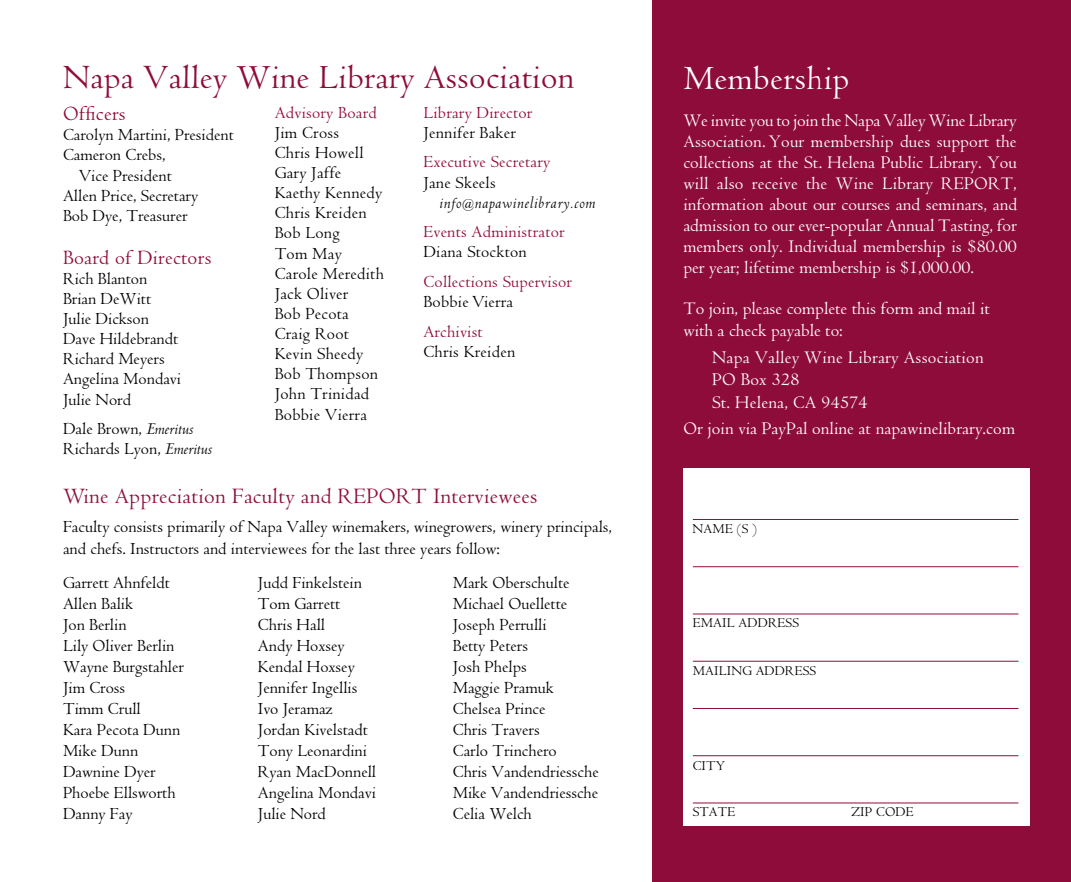
<style>
.page{position:relative;width:1071px;height:882px;background:#fff}
.page>*{position:absolute;margin:0;border:0;box-sizing:border-box;transform-origin:0 0}
.t1{font:35px "Centaur";letter-spacing:.01em;color:#8e0c3a}
.t2{font:35px "Centaur";letter-spacing:.015em;color:#fff}
.t3{font:22.75px "Centaur";letter-spacing:.015em;color:#8e0c3a}
.t4{font:21px "Centaur";letter-spacing:.015em;color:#8e0c3a}
.t5{font:18.38px/21px "Centaur";letter-spacing:.005em;color:#fff}
.t6{font:17.5px/21px "Centaur";color:#000}
.t7{font:17.5px "Centaur";letter-spacing:.015em;color:#8e0c3a}
.t8{font:italic 17.5px/20.1px "Centaur";letter-spacing:.04em;color:#000}
.t9{font:14px "Centaur";letter-spacing:.015em;color:#000}
.s1{font-style:italic}
.s2{font-style:normal}
.s3{font-style:normal;font-size:12.25px}
</style>
<div class="page">
<div style="left:653px;top:0;width:418px;height:882px;background:#8e0c3a"></div>
<div style="left:683px;top:469px;width:346px;height:357px;background:#fff"></div>
<hr style="left:693px;top:519px;width:325px;height:1px;background:#8e0c3a">
<hr style="left:693px;top:566px;width:325px;height:1px;background:#8e0c3a">
<hr style="left:693px;top:614px;width:325px;height:1px;background:#8e0c3a">
<hr style="left:693px;top:661px;width:325px;height:1px;background:#8e0c3a">
<hr style="left:693px;top:708px;width:325px;height:1px;background:#8e0c3a">
<hr style="left:693px;top:755px;width:325px;height:1px;background:#8e0c3a">
<hr style="left:693px;top:803px;width:325px;height:1px;background:#8e0c3a">
<h1 class="t1" style="left:63px;top:58px;width:513px">Napa Valley Wine Library Association</h1>
<p class="t4" style="left:63px;top:102px;width:64px">Officers</p>
<p class="t6" style="left:63px;top:125px;width:172px">Carolyn Martini, President</p>
<p class="t6" style="left:63px;top:145px;width:104px">Cameron Crebs,</p>
<p class="t6" style="left:79px;top:165px;width:95px">Vice President</p>
<p class="t6" style="left:63px;top:185px;width:137px">Allen Price, Secretary</p>
<p class="t6" style="left:63px;top:205px;width:126px">Bob Dye, Treasurer</p>
<p class="t4" style="left:63px;top:246px;width:150px">Board of Directors</p>
<p class="t6" style="left:63px;top:269px;width:120px;line-height:20.1px">Rich Blanton<br>Brian DeWitt<br>Julie Dickson<br>Dave Hildebrandt<br>Richard Meyers<br>Angelina Mondavi<br>Julie Nord</p>
<p class="t6" style="left:63px;top:419px;width:150px;line-height:20.1px">Dale Brown, <span class="s1">Emeritus<br></span>Richards Lyon, <span class="s1">Emeritus</span></p>
<p class="t7" style="left:275px;top:103px;width:104px">Advisory Board</p>
<p class="t6" style="left:275px;top:123px;width:111px;line-height:20.1px">Jim Cross<br>Chris Howell<br>Gary Jaffe<br>Kaethy Kennedy<br>Chris Kreiden<br>Bob Long<br>Tom May<br>Carole Meredith<br>Jack Oliver<br>Bob Pecota<br>Craig Root<br>Kevin Sheedy<br>Bob Thompson<br>John Trinidad<br>Bobbie Vierra</p>
<p class="t7" style="left:423px;top:103px;width:111px">Library Director</p>
<p class="t6" style="left:423px;top:122px;width:94px">Jennifer Baker</p>
<p class="t7" style="left:423px;top:152px;width:128px">Executive Secretary</p>
<p class="t8" style="left:439px;top:173px;width:158px;text-indent:-16px"><span class="s2">Jane Skeels </span>info<span class="s3">@</span>napawinelibrary.com</p>
<p class="t7" style="left:423px;top:222px;width:143px">Events Administrator</p>
<p class="t6" style="left:423px;top:242px;width:105px">Diana Stockton</p>
<p class="t7" style="left:423px;top:272px;width:150px">Collections Supervisor</p>
<p class="t6" style="left:423px;top:292px;width:91px">Bobbie Vierra</p>
<p class="t7" style="left:423px;top:322px;width:61px">Archivist</p>
<p class="t6" style="left:423px;top:341px;width:93px">Chris Kreiden</p>
<h2 class="t3" style="left:63px;top:483px;width:476px">Wine Appreciation Faculty and REPORT Interviewees</h2>
<p class="t6" style="left:63px;top:515px;width:551px;line-height:22.8px">Faculty consists primarily of Napa Valley winemakers, winegrowers, winery principals, and chefs. Instructors and interviewees for the last three years follow:</p>
<p class="t6" style="left:63px;top:572px;width:122px">Garrett Ahnfeldt<br>Allen Balik<br>Jon Berlin<br>Lily Oliver Berlin<br>Wayne Burgstahler<br>Jim Cross<br>Timm Crull<br>Kara Pecota Dunn<br>Mike Dunn<br>Dawnine Dyer<br>Phoebe Ellsworth<br>Danny Fay</p>
<p class="t6" style="left:258px;top:572px;width:120px">Judd Finkelstein<br>Tom Garrett<br>Chris Hall<br>Andy Hoxsey<br>Kendal Hoxsey<br>Jennifer Ingellis<br>Ivo Jeramaz<br>Jordan Kivelstadt<br>Tony Leonardini<br>Ryan MacDonnell<br>Angelina Mondavi<br>Julie Nord</p>
<p class="t6" style="left:453px;top:572px;width:148px">Mark Oberschulte<br>Michael Ouellette<br>Joseph Perrulli<br>Betty Peters<br>Josh Phelps<br>Maggie Pramuk<br>Chelsea Prince<br>Chris Travers<br>Carlo Trinchero<br>Chris Vandendriessche<br>Mike Vandendriessche<br>Celia Welch</p>
<h1 class="t2" style="left:683px;top:59px;width:167px">Membership</h1>
<p class="t5" style="left:683px;top:110px;width:335px;text-align:justify">We invite you to join the Napa Valley Wine Library Association. Your membership dues support the collections at the St. Helena Public Library. You will also receive the Wine Library REPORT, information about our courses and seminars, and admission to our ever-popular Annual Tasting, for members only. Individual membership is $80.00 per year; lifetime membership is $1,000.00.</p>
<p class="t5" style="left:683px;top:297px;width:308px;line-height:22.8px">To join, please complete this form and mail it with a check payable to:</p>
<p class="t5" style="left:712px;top:346px;width:273px;line-height:22.8px">Napa Valley Wine Library Association<br>PO Box 328<br>St. Helena, CA 94574</p>
<p class="t5" style="left:683px;top:419px;width:333px">Or join via PayPal online at napawinelibrary.com</p>
<p class="t9" style="left:693px;top:521px;width:66px">NAME (S )</p>
<p class="t9" style="left:693px;top:616px;width:108px">EMAIL ADDRESS</p>
<p class="t9" style="left:693px;top:663px;width:125px">MAILING ADDRESS</p>
<p class="t9" style="left:693px;top:758px;width:34px">CITY</p>
<p class="t9" style="left:693px;top:804px;width:44px">STATE</p>
<p class="t9" style="left:851px;top:804px;width:64px">ZIP CODE</p>
</div>
